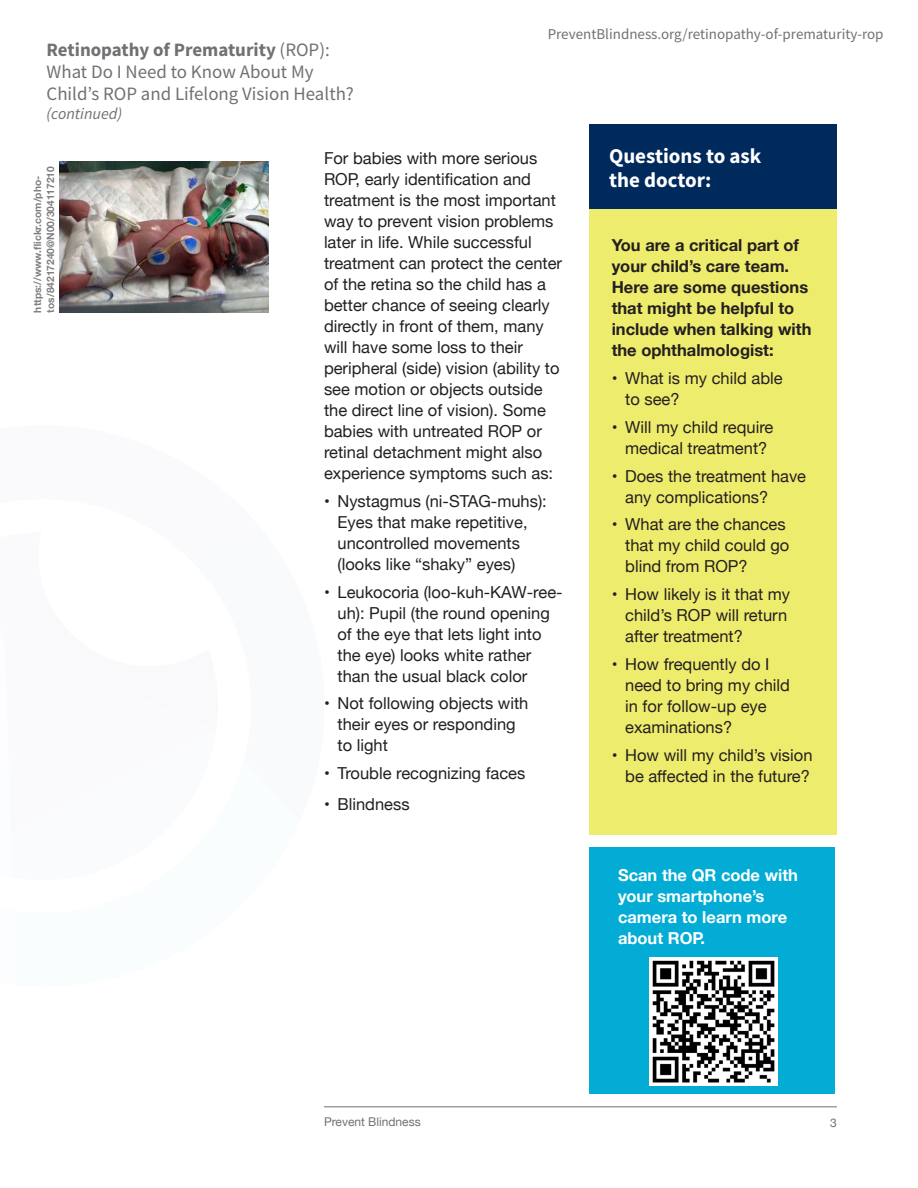
<style>
.page{position:relative;width:918px;height:1188px;background:#fff}
.page>*{position:absolute;margin:0;border:0;box-sizing:border-box;transform-origin:0 0}
.t1{font:700 21px "Source Sans Pro";color:#fff}
.t2{font:18.9px/21.6px "Source Sans Pro";color:#717074}
.t3{font:16.5px/21px "Helvetica Neue";color:#231f20}
.t4{font:700 16.5px/21px "Helvetica Neue";color:#231f20}
.t5{font:700 16.5px/21px "Helvetica Neue";color:#fff}
.t6{font:italic 16.2px "Source Sans Pro";color:#717074}
.t7{font:15px "Source Sans Pro";color:#717074}
.t8{font:12px "Helvetica Neue";color:#717074}
.t9{font:700 10.2px/13px "Helvetica Neue";color:#808083}
.s1{font-weight:700}
</style>
<div class="page">
<hr style="left:324px;top:1107px;width:513px;height:1px;background:#717074">
<img style="left:59px;top:161px;width:209px;height:152px">
<div style="left:590px;top:847px;width:246px;height:247px;background:#02acd4"></div>
<img style="left:649px;top:958px;width:128px;height:128px">
<div style="left:590px;top:183px;width:247px;height:651px;background:#eeec6d"></div>
<div style="left:590px;top:124px;width:247px;height:85px;background:#00295c"></div>
<p class="t2" style="left:47px;top:39px;width:309px"><span class="s1">Retinopathy of Prematurity</span> (ROP):<br>What Do I Need to Know About My<br>Child’s ROP and Lifelong Vision Health?</p>
<p class="t6" style="left:47px;top:103px;width:77px">(continued)</p>
<p class="t7" style="left:548px;top:24px;width:337px">PreventBlindness.org/retinopathy-of-prematurity-rop</p>
<p class="t9" style="left:31px;top:313px;width:148px;rotate:-90deg">https://www.flickr.com/pho&shy;tos/84217240@N00/304117210</p>
<p class="t3" style="left:324px;top:149px;width:240px">For babies with more serious<br>ROP, early identification and treatment is the most important way to prevent vision problems later in life. While successful treatment can protect the center of the retina so the child has a better chance of seeing clearly directly in front of them, many will have some loss to their peripheral (side) vision (ability to see motion or objects outside the direct line of vision). Some babies with untreated ROP or retinal detachment might also experience symptoms such as:</p>
<p class="t3" style="left:338px;top:492px;width:211px;text-indent:-14px">• Nystagmus (ni-STAG-muhs):<br>Eyes that make repetitive, uncontrolled movements (looks like “shaky” eyes)</p>
<p class="t3" style="left:338px;top:582px;width:227px;text-indent:-14px">• Leukocoria (loo-kuh-KAW-ree&shy;uh): Pupil (the round opening of the eye that lets light into the eye) looks white rather than the usual black color</p>
<p class="t3" style="left:338px;top:694px;width:192px;text-indent:-14px">• Not following objects with their eyes or responding to light</p>
<p class="t3" style="left:324px;top:764px;width:203px">• Trouble recognizing faces</p>
<p class="t3" style="left:324px;top:795px;width:87px">• Blindness</p>
<p class="t1" style="left:609px;top:142px;width:154px">Questions to ask</p>
<p class="t1" style="left:609px;top:166px;width:104px">the doctor:</p>
<p class="t4" style="left:612px;top:236px;width:201px">You are a critical part of your child’s care team.<br>Here are some questions that might be helpful to include when talking with the ophthalmologist:</p>
<p class="t3" style="left:625px;top:369px;width:159px;text-indent:-14px">• What is my child able to see?</p>
<p class="t3" style="left:612px;top:418px;width:163px;text-align:center">• Will my child require medical treatment?</p>
<p class="t3" style="left:625px;top:466px;width:182px;text-indent:-14px">• Does the treatment have any complications?</p>
<p class="t3" style="left:625px;top:515px;width:166px;text-indent:-14px">• What are the chances that my child could go blind from ROP?</p>
<p class="t3" style="left:625px;top:585px;width:167px;text-indent:-14px">• How likely is it that my child’s ROP will return after treatment?</p>
<p class="t3" style="left:625px;top:655px;width:166px;text-indent:-14px">• How frequently do I need to bring my child in for follow-up eye examinations?</p>
<p class="t3" style="left:612px;top:745px;width:202px;text-align:right">• How will my child’s vision be affected in the future?</p>
<p class="t5" style="left:618px;top:865px;width:181px">Scan the QR code with your smartphone’s camera to learn more about ROP.</p>
<p class="t8" style="left:324px;top:1113px;width:98px">Prevent Blindness</p>
<p class="t8" style="left:830px;top:1114px;width:8px">3</p>
</div>
